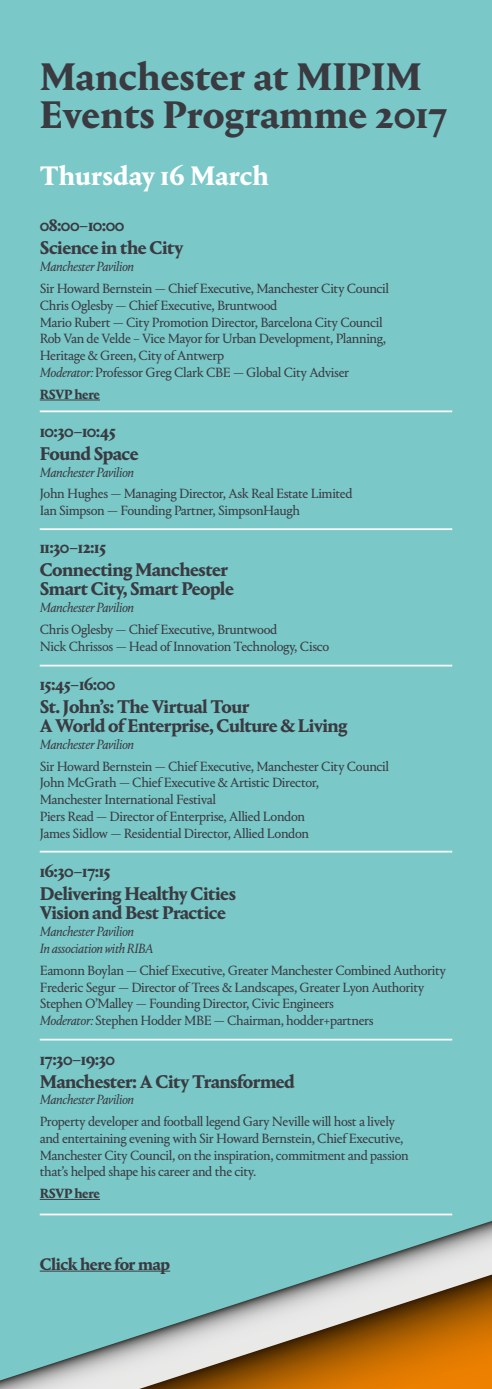
<style>
.page{position:relative;width:492px;height:1389px;background:#fff}
.page>*{position:absolute;margin:0;border:0;box-sizing:border-box;transform-origin:0 0}
.t1{font:700 40.25px/38.5px "Portrait Text";color:#393b41}
.t2{font:700 28px "Portrait Text";color:#fff}
.t3{font:700 19.25px/19.2px "Portrait Text";letter-spacing:-.03em;color:#393b41}
.t4{font:700 17.5px "Portrait Text";letter-spacing:-.03em;color:#393b41}
.t5{font:14px/16.8px "Portrait Text";letter-spacing:-.03em;color:#393b41}
.t6{font:italic 14px/16.8px "Portrait Text";letter-spacing:-.03em;color:#393b41}
.t7{font:700 14px "Portrait Text";letter-spacing:-.03em;color:#393b41}
.s1{font-style:italic}
</style>
<div class="page">
<div style="left:0;top:0;width:491px;height:1389px;background:#7bc8c9"></div>
<hr style="left:40px;top:400px;width:60px;height:1px;background:#393b41">
<hr style="left:40px;top:1199px;width:60px;height:1px;background:#393b41">
<hr style="left:40px;top:410px;width:411px;height:2px;background:#fff">
<hr style="left:40px;top:528px;width:411px;height:2px;background:#fff">
<hr style="left:40px;top:665px;width:411px;height:1px;background:#fff">
<hr style="left:40px;top:851px;width:411px;height:1px;background:#fff">
<hr style="left:40px;top:1039px;width:411px;height:1px;background:#fff">
<hr style="left:40px;top:1214px;width:411px;height:1px;background:#fff">
<svg style="left:0;top:1221px;width:491px;height:168px"></svg>
<svg style="left:139px;top:1275px;width:352px;height:114px;background:#af9567"></svg>
<h1 class="t1" style="left:40px;top:55px;width:408px">Manchester at MIPIM<br>Events Programme 2017</h1>
<h2 class="t2" style="left:40px;top:155px;width:230px">Thursday 16 March</h2>
<p class="t4" style="left:40px;top:213px;width:86px">08:00–10:00</p>
<h3 class="t3" style="left:40px;top:237px;width:145px">Science in the City</h3>
<p class="t6" style="left:40px;top:258px;width:96px">Manchester Pavilion</p>
<p class="t5" style="left:40px;top:279px;width:350px">Sir Howard Bernstein — Chief Executive, Manchester City Council Chris Oglesby — Chief Executive, Bruntwood<br>Mario Rubert — City Promotion Director, Barcelona City Council Rob Van de Velde – Vice Mayor for Urban Development, Planning, Heritage &amp; Green, City of Antwerp<br><span class="s1">Moderator:</span> Professor Greg Clark CBE — Global City Adviser</p>
<p class="t7" style="left:40px;top:384px;width:62px">RSVP here</p>
<p class="t4" style="left:40px;top:418px;width:78px">10:30–10:45</p>
<h3 class="t3" style="left:40px;top:442px;width:100px">Found Space</h3>
<p class="t6" style="left:40px;top:463px;width:96px">Manchester Pavilion</p>
<p class="t5" style="left:40px;top:485px;width:314px">John Hughes — Managing Director, Ask Real Estate Limited<br>Ian Simpson — Founding Partner, SimpsonHaugh</p>
<p class="t4" style="left:40px;top:534px;width:68px">11:30–12:15</p>
<h3 class="t3" style="left:40px;top:559px;width:195px">Connecting Manchester<br>Smart City, Smart People</h3>
<p class="t6" style="left:40px;top:598px;width:96px">Manchester Pavilion</p>
<p class="t5" style="left:40px;top:620px;width:291px">Chris Oglesby — Chief Executive, Bruntwood<br>Nick Chrissos — Head of Innovation Technology, Cisco</p>
<p class="t4" style="left:40px;top:671px;width:77px">15:45–16:00</p>
<h3 class="t3" style="left:40px;top:696px;width:309px">St. John’s: The Virtual Tour<br>A World of Enterprise, Culture &amp; Living</h3>
<p class="t6" style="left:40px;top:735px;width:96px">Manchester Pavilion</p>
<p class="t5" style="left:40px;top:757px;width:350px">Sir Howard Bernstein — Chief Executive, Manchester City Council John McGrath — Chief Executive &amp; Artistic Director,<br>Manchester International Festival<br>Piers Read — Director of Enterprise, Allied London<br>James Sidlow — Residential Director, Allied London</p>
<p class="t4" style="left:40px;top:859px;width:72px">16:30–17:15</p>
<h3 class="t3" style="left:40px;top:883px;width:198px">Delivering Healthy Cities<br>Vision and Best Practice</h3>
<p class="t6" style="left:40px;top:923px;width:115px">Manchester Pavilion<br>In association with RIBA</p>
<p class="t5" style="left:40px;top:961px;width:407px">Eamonn Boylan — Chief Executive, Greater Manchester Combined Authority Frederic Segur — Director of Trees &amp; Landscapes, Greater Lyon Authority Stephen O’Malley — Founding Director, Civic Engineers<br><span class="s1">Moderator:</span> Stephen Hodder MBE — Chairman, hodder+partners</p>
<p class="t4" style="left:40px;top:1046px;width:77px">17:30–19:30</p>
<h3 class="t3" style="left:40px;top:1070px;width:256px">Manchester: A City Transformed</h3>
<p class="t6" style="left:40px;top:1091px;width:96px">Manchester Pavilion</p>
<p class="t5" style="left:40px;top:1112px;width:370px">Property developer and football legend Gary Neville will host a lively and entertaining evening with Sir Howard Bernstein, Chief Executive, Manchester City Council, on the inspiration, commitment and passion that’s helped shape his career and the city.</p>
<p class="t7" style="left:40px;top:1183px;width:62px">RSVP here</p>
<p class="t4" style="left:40px;top:1251px;width:132px">Click here for map</p>
</div>
